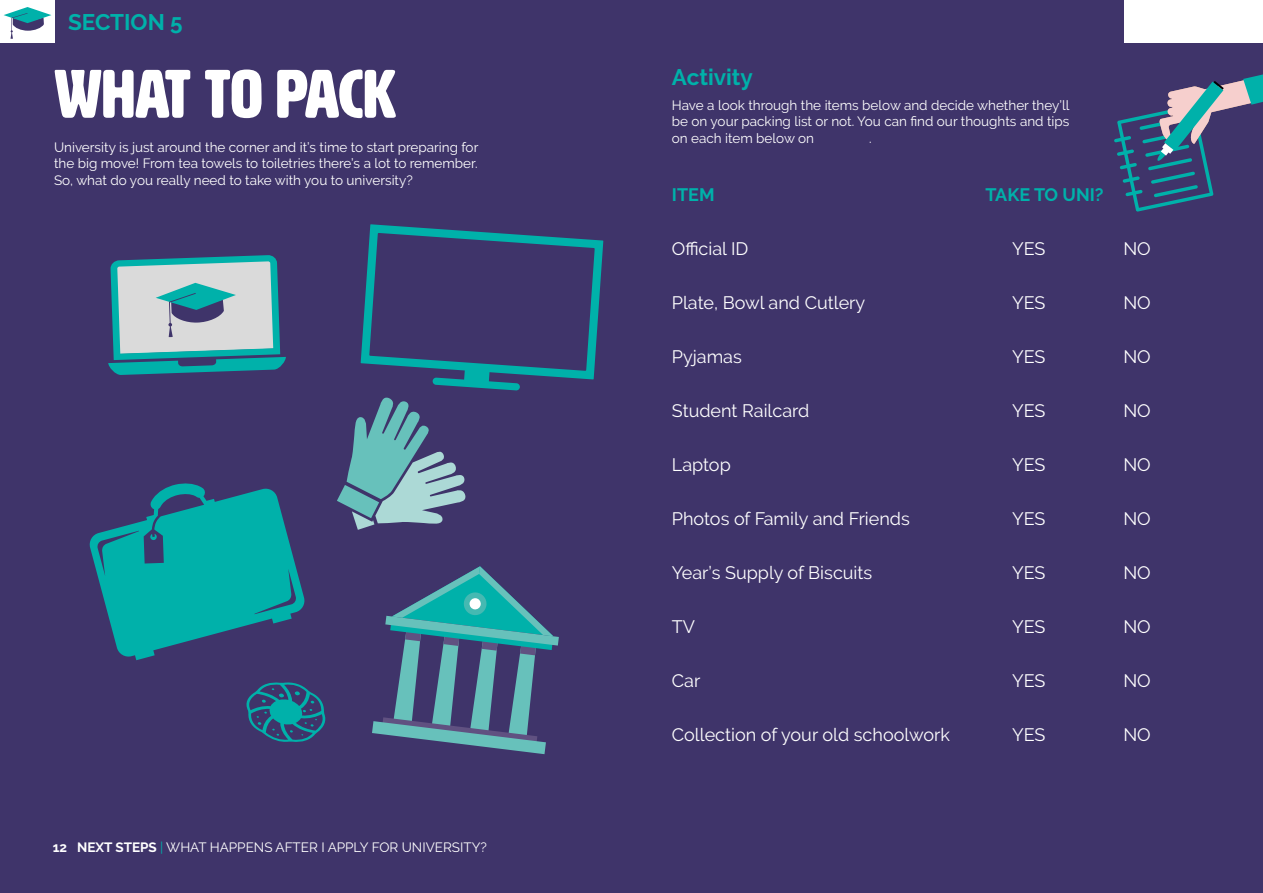
<style>
.page{position:relative;width:1263px;height:893px;background:#3f346a}
.page>*{position:absolute;margin:0;border:0;box-sizing:border-box;transform-origin:0 0}
.t1{font:67.5px "HWT Artz";color:#fff}
.t2{font:700 22.5px "Raleway";color:#00b1aa}
.t3{font:18px "Raleway";color:#fff}
.t4{font:700 18px "Raleway";color:#00b1aa}
.t5{font:13.5px/16.5px "Raleway";color:#fff;text-align:justify}
.s1{font-weight:700}
.s2{font-weight:700;color:#3f346a}
.s3{color:#00b1aa}
</style>
<div class="page">
<div style="left:0;top:0;width:54px;height:43px;background:#fff"></div>
<svg style="left:4px;top:7px;width:47px;height:32px"></svg>
<svg style="left:108px;top:255px;width:178px;height:120px"></svg>
<svg style="left:372px;top:566px;width:187px;height:188px"></svg>
<svg style="left:89px;top:483px;width:216px;height:177px"></svg>
<svg style="left:246px;top:682px;width:80px;height:60px"></svg>
<svg style="left:337px;top:224px;width:266px;height:306px"></svg>
<svg style="left:1114px;top:74px;width:149px;height:138px"></svg>
<div style="left:1124px;top:0;width:139px;height:43px;background:#fff"></div>
<h2 class="t2" style="left:68px;top:9px;width:116px">SECTION 5</h2>
<h1 class="t1" style="left:54px;top:59px;width:344px">WHAT TO PACK</h1>
<p class="t5" style="left:54px;top:139px;width:426px">University is just around the corner and it’s time to start preparing for the big move! From tea towels to toiletries there’s a lot to remember.<br>So, what do you really need to take with you to university?</p>
<p class="t5" style="left:53px;top:839px;width:436px"><span class="s1">12</span> <span class="s2">|</span> <span class="s1">NEXT STEPS</span> <span class="s3">|</span> WHAT HAPPENS AFTER I APPLY FOR UNIVERSITY?</p>
<h2 class="t2" style="left:672px;top:64px;width:82px">Activity</h2>
<p class="t5" style="left:672px;top:97px;width:399px">Have a look through the items below and decide whether they’ll be on your packing list or not. You can find our thoughts and tips on each item below on</p>
<p class="t5" style="left:869px;top:130px;width:4px">.</p>
<h3 class="t4" style="left:672px;top:184px;width:44px">ITEM</h3>
<h3 class="t4" style="left:985px;top:184px;width:120px">TAKE TO UNI?</h3>
<h3 class="t3" style="left:672px;top:238px;width:78px">Official ID</h3>
<h3 class="t3" style="left:1012px;top:238px;width:35px">YES</h3>
<h3 class="t3" style="left:1123px;top:238px;width:29px">NO</h3>
<h3 class="t3" style="left:672px;top:292px;width:195px">Plate, Bowl and Cutlery</h3>
<h3 class="t3" style="left:1012px;top:292px;width:35px">YES</h3>
<h3 class="t3" style="left:1123px;top:292px;width:29px">NO</h3>
<h3 class="t3" style="left:672px;top:346px;width:71px">Pyjamas</h3>
<h3 class="t3" style="left:1012px;top:346px;width:35px">YES</h3>
<h3 class="t3" style="left:1123px;top:346px;width:29px">NO</h3>
<h3 class="t3" style="left:672px;top:400px;width:139px">Student Railcard</h3>
<h3 class="t3" style="left:1012px;top:400px;width:35px">YES</h3>
<h3 class="t3" style="left:1123px;top:400px;width:29px">NO</h3>
<h3 class="t3" style="left:672px;top:454px;width:60px">Laptop</h3>
<h3 class="t3" style="left:1012px;top:454px;width:35px">YES</h3>
<h3 class="t3" style="left:1123px;top:454px;width:29px">NO</h3>
<h3 class="t3" style="left:672px;top:508px;width:240px">Photos of Family and Friends</h3>
<h3 class="t3" style="left:1012px;top:508px;width:35px">YES</h3>
<h3 class="t3" style="left:1123px;top:508px;width:29px">NO</h3>
<h3 class="t3" style="left:672px;top:562px;width:202px">Year’s Supply of Biscuits</h3>
<h3 class="t3" style="left:1012px;top:562px;width:35px">YES</h3>
<h3 class="t3" style="left:1123px;top:562px;width:29px">NO</h3>
<h3 class="t3" style="left:672px;top:616px;width:25px">TV</h3>
<h3 class="t3" style="left:1012px;top:616px;width:35px">YES</h3>
<h3 class="t3" style="left:1123px;top:616px;width:29px">NO</h3>
<h3 class="t3" style="left:672px;top:670px;width:30px">Car</h3>
<h3 class="t3" style="left:1012px;top:670px;width:35px">YES</h3>
<h3 class="t3" style="left:1123px;top:670px;width:29px">NO</h3>
<h3 class="t3" style="left:672px;top:724px;width:280px">Collection of your old schoolwork</h3>
<h3 class="t3" style="left:1012px;top:724px;width:35px">YES</h3>
<h3 class="t3" style="left:1123px;top:724px;width:29px">NO</h3>
</div>
